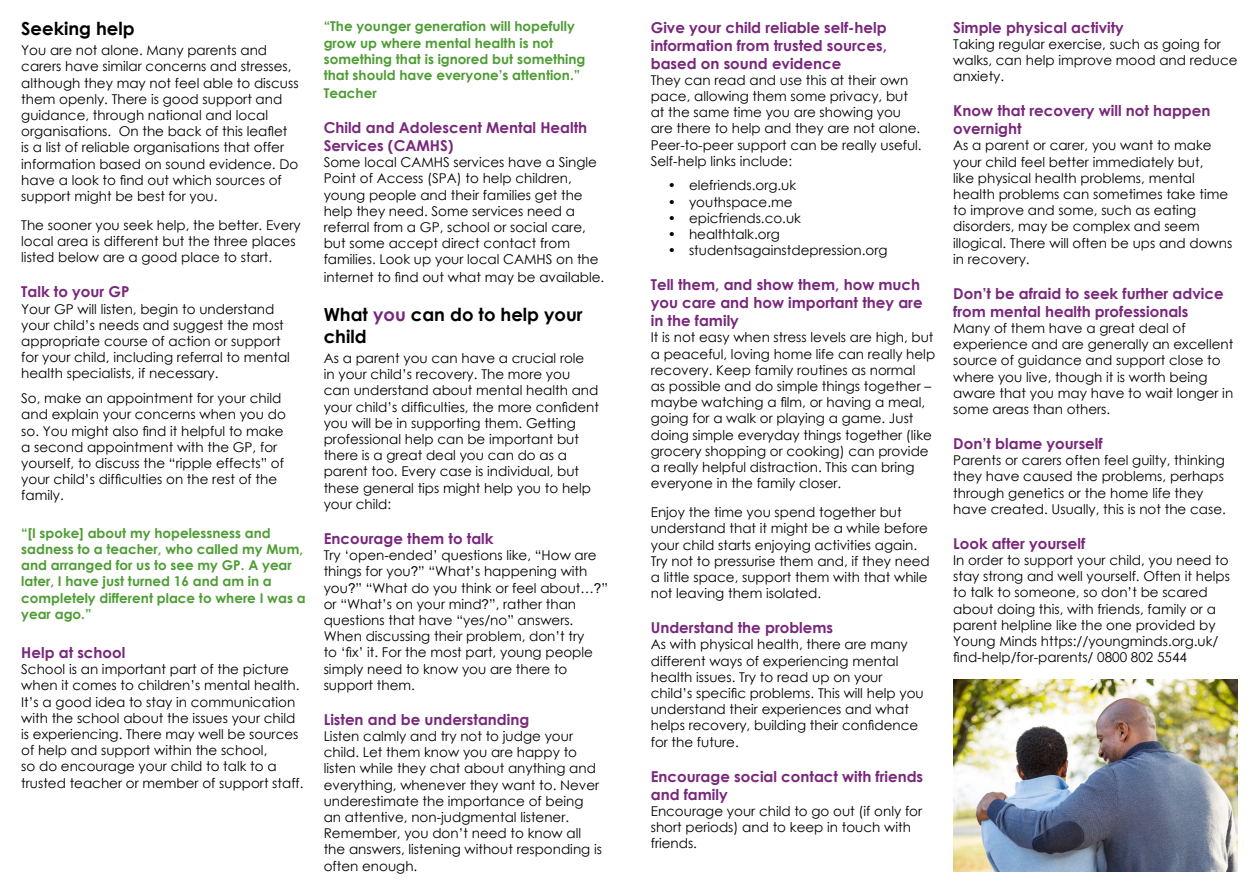
<style>
.page{position:relative;width:1259px;height:893px;background:#fff}
.page>*{position:absolute;margin:0;border:0;box-sizing:border-box;transform-origin:0 0}
.t1{font:700 18px/21.6px "Century Gothic";color:#000}
.t2{font:700 15px/18px "Century Gothic";color:#79277c}
.t3{font:13.5px/16.2px "Century Gothic";color:#000}
.t4{font:700 13.5px/16.2px "Century Gothic";color:#4e9d34}
.s1{color:#79277c}
.s2{font-family:"Arial"}
</style>
<div class="page">
<img style="left:953px;top:680px;width:284px;height:192px">
<h1 class="t1" style="left:21px;top:17px;width:115px">Seeking help</h1>
<p class="t3" style="left:21px;top:42px;width:279px">You are not alone. Many parents and carers have similar concerns and stresses, although they may not feel able to discuss them openly. There is good support and guidance, through national and local organisations. On the back of this leaflet is a list of reliable organisations that offer information based on sound evidence. Do have a look to find out which sources of support might be best for you.</p>
<p class="t3" style="left:21px;top:217px;width:281px">The sooner you seek help, the better. Every local area is different but the three places listed below are a good place to start.</p>
<p class="t2" style="left:21px;top:282px;width:110px">Talk to your GP</p>
<p class="t3" style="left:21px;top:300px;width:270px">Your GP will listen, begin to understand your child’s needs and suggest the most appropriate course of action or support for your child, including referral to mental health specialists, if necessary.</p>
<p class="t3" style="left:21px;top:390px;width:266px">So, make an appointment for your child and explain your concerns when you do so. You might also find it helpful to make a second appointment with the GP, for yourself, to discuss the “ripple effects” of your child’s difficulties on the rest of the family.</p>
<p class="t4" style="left:21px;top:524px;width:286px">“[I spoke] about my hopelessness and sadness to a teacher, who called my Mum, and arranged for us to see my GP. A year later, I have just turned 16 and am in a completely different place to where I was a year ago.”</p>
<p class="t2" style="left:21px;top:643px;width:106px">Help at school</p>
<p class="t3" style="left:21px;top:661px;width:284px">School is an important part of the picture when it comes to children’s mental health.<br>It’s a good idea to stay in communication with the school about the issues your child is experiencing. There may well be sources of help and support within the school,<br>so do encourage your child to talk to a trusted teacher or member of support staff.</p>
<p class="t4" style="left:324px;top:18px;width:263px">“The younger generation will hopefully grow up where mental health is not something that is ignored but something that should have everyone’s attention.”</p>
<p class="t4" style="left:324px;top:84px;width:54px">Teacher</p>
<p class="t2" style="left:324px;top:118px;width:265px">Child and Adolescent Mental Health<br>Services (CAMHS)</p>
<p class="t3" style="left:324px;top:154px;width:276px">Some local CAMHS services have a Single Point of Access (SPA) to help children, young people and their families get the help they need. Some services need a referral from a GP, school or social care, but some accept direct contact from families. Look up your local CAMHS on the</p>
<p class="t3" style="left:324px;top:269px;width:282px">internet to find out what may be available.</p>
<h1 class="t1" style="left:324px;top:303px;width:260px">What <span class="s1">you</span> can do to help your child</h1>
<p class="t3" style="left:324px;top:350px;width:277px">As a parent you can have a crucial role<br>in your child’s recovery. The more you can understand about mental health and your child’s difficulties, the more confident you will be in supporting them. Getting professional help can be important but there is a great deal you can do as a parent too. Every case is individual, but these general tips might help you to help your child:</p>
<p class="t2" style="left:324px;top:529px;width:171px">Encourage them to talk</p>
<p class="t3" style="left:324px;top:547px;width:286px">Try ‘open-ended’ questions like, “How are things for you<span class="s2">?</span>” “What’s happening with you<span class="s2">?</span>” “What do you think or feel about…<span class="s2">?</span>” or “What’s on your mind<span class="s2">?</span>”, rather than questions that have “yes/no” answers.<br>When discussing their problem, don’t try<br>to ‘fix’ it. For the most part, young people simply need to know you are there to support them.</p>
<p class="t2" style="left:324px;top:710px;width:207px">Listen and be understanding</p>
<p class="t3" style="left:324px;top:728px;width:280px">Listen calmly and try not to judge your child. Let them know you are happy to listen while they chat about anything and everything, whenever they want to. Never underestimate the importance of being an attentive, non-judgmental listener.<br>Remember, you don’t need to know all the answers, listening without responding is often enough.</p>
<p class="t2" style="left:651px;top:17px;width:238px;text-align:justify">Give your child reliable self-help information from trusted sources, based on sound evidence</p>
<p class="t3" style="left:651px;top:72px;width:272px">They can read and use this at their own pace, allowing them some privacy, but at the same time you are showing you are there to help and they are not alone.<br>Peer-to-peer support can be really useful.<br>Self-help links include:</p>
<p class="t3" style="left:668px;top:177px;width:130px">• elefriends.org.uk</p>
<p class="t3" style="left:668px;top:193px;width:126px">• youthspace.me</p>
<p class="t3" style="left:668px;top:210px;width:135px">• epicfriends.co.uk</p>
<p class="t3" style="left:668px;top:226px;width:114px">• healthtalk.org</p>
<p class="t3" style="left:668px;top:242px;width:221px">• studentsagainstdepression.org</p>
<p class="t2" style="left:651px;top:275px;width:273px">Tell them, and show them, how much you care and how important they are in the family</p>
<p class="t3" style="left:651px;top:329px;width:286px">It is not easy when stress levels are high, but a peaceful, loving home life can really help recovery. Keep family routines as normal<br>as possible and do simple things together – maybe watching a film, or having a meal, going for a walk or playing a game. Just doing simple everyday things together (like grocery shopping or cooking) can provide a really helpful distraction. This can bring everyone in the family closer.</p>
<p class="t3" style="left:651px;top:504px;width:281px">Enjoy the time you spend together but understand that it might be a while before your child starts enjoying activities again.<br>Try not to pressurise them and, if they need a little space, support them with that while not leaving them isolated.</p>
<p class="t2" style="left:651px;top:618px;width:184px">Understand the problems</p>
<p class="t3" style="left:651px;top:636px;width:274px">As with physical health, there are many different ways of experiencing mental health issues. Try to read up on your child’s specific problems. This will help you understand their experiences and what helps recovery, building their confidence for the future.</p>
<p class="t2" style="left:651px;top:766px;width:274px">Encourage social contact with friends and family</p>
<p class="t3" style="left:651px;top:803px;width:273px">Encourage your child to go out (if only for short periods) and to keep in touch with friends.</p>
<p class="t2" style="left:953px;top:17px;width:172px">Simple physical activity</p>
<p class="t3" style="left:953px;top:36px;width:286px">Taking regular exercise, such as going for walks, can help improve mood and reduce anxiety.</p>
<p class="t2" style="left:953px;top:101px;width:259px">Know that recovery will not happen overnight</p>
<p class="t3" style="left:953px;top:137px;width:281px">As a parent or carer, you want to make your child feel better immediately but,<br>like physical health problems, mental health problems can sometimes take time to improve and some, such as eating disorders, may be complex and seem illogical. There will often be ups and downs in recovery.</p>
<p class="t2" style="left:953px;top:284px;width:272px">Don’t be afraid to seek further advice from mental health professionals</p>
<p class="t3" style="left:953px;top:320px;width:281px">Many of them have a great deal of experience and are generally an excellent source of guidance and support close to where you live, though it is worth being aware that you may have to wait longer in some areas than others.</p>
<p class="t2" style="left:953px;top:434px;width:151px">Don’t blame yourself</p>
<p class="t3" style="left:953px;top:452px;width:274px">Parents or carers often feel guilty, thinking they have caused the problems, perhaps through genetics or the home life they have created. Usually, this is not the case.</p>
<p class="t2" style="left:953px;top:534px;width:134px">Look after yourself</p>
<p class="t3" style="left:953px;top:552px;width:278px">In order to support your child, you need to stay strong and well yourself. Often it helps to talk to someone, so don’t be scared about doing this, with friends, family or a parent helpline like the one provided by Young Minds https://youngminds.org.uk/ find-help/for-parents/ 0800 802 5544</p>
</div>
